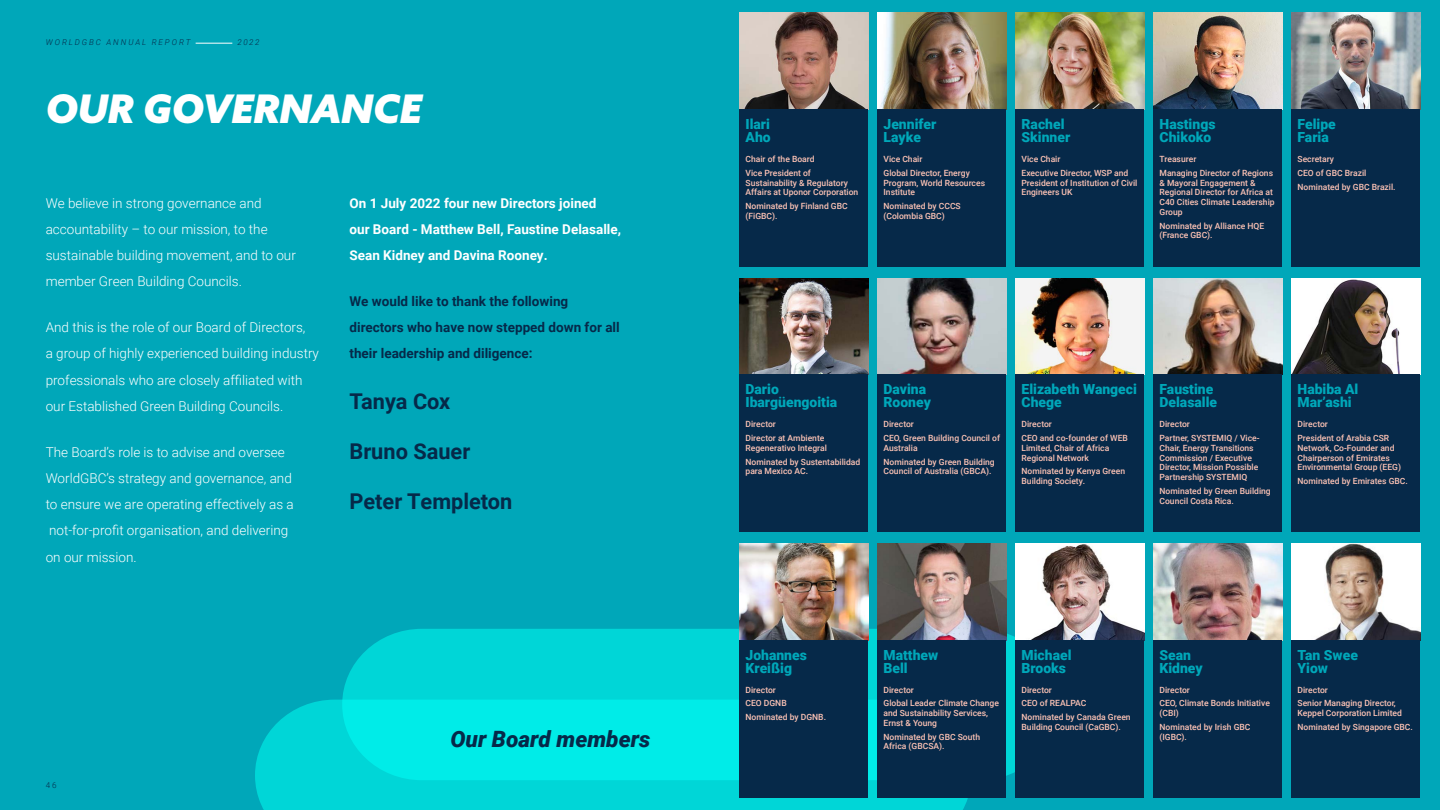
<style>
.page{position:relative;width:1440px;height:810px;background:#00a7b9}
.page>*{position:absolute;margin:0;border:0;box-sizing:border-box;transform-origin:0 0}
.t1{font:italic 900 39.45px "Azo Sans";color:#fff}
.t2{font:italic 900 22.5px "Roboto";color:#062949}
.t3{font:700 21.75px "Roboto";color:#062949}
.t4{font:900 13.95px/13px "Roboto";color:#00a7b9}
.t5{font:300 13.5px/26.2px "Roboto";color:#fff}
.t6{font:700 13.5px/26.2px "Roboto";color:#fff}
.t7{font:700 13.5px/26.2px "Roboto";color:#062949}
.t8{font:500 8.55px/13.7px "Roboto";color:#fdc3b5}
.t9{font:italic 300 8.02px "Roboto";letter-spacing:.235em;color:#062949}
.t10{font:300 8.02px "Roboto";color:#062949}
</style>
<div class="page">
<svg style="left:255px;top:700px;width:717px;height:110px;background:#00d1d3"></svg>
<svg style="left:342px;top:629px;width:674px;height:151px;background:#00dedd"></svg>
<img style="left:740px;top:543px;width:128px;height:97px">
<div style="left:740px;top:640px;width:128px;height:157px;background:#062949"></div>
<img style="left:878px;top:543px;width:128px;height:97px">
<div style="left:878px;top:640px;width:128px;height:157px;background:#062949"></div>
<img style="left:1154px;top:543px;width:128px;height:97px">
<div style="left:1154px;top:640px;width:128px;height:157px;background:#062949"></div>
<img style="left:1016px;top:543px;width:128px;height:97px">
<div style="left:1016px;top:640px;width:128px;height:157px;background:#062949"></div>
<img style="left:1292px;top:543px;width:128px;height:97px">
<div style="left:1292px;top:640px;width:128px;height:157px;background:#062949"></div>
<img style="left:1154px;top:278px;width:128px;height:97px">
<div style="left:1154px;top:375px;width:128px;height:157px;background:#062949"></div>
<img style="left:1292px;top:278px;width:128px;height:97px">
<div style="left:1292px;top:375px;width:128px;height:157px;background:#062949"></div>
<img style="left:740px;top:13px;width:128px;height:96px">
<div style="left:740px;top:109px;width:128px;height:158px;background:#062949"></div>
<img style="left:878px;top:13px;width:128px;height:96px">
<div style="left:878px;top:109px;width:128px;height:158px;background:#062949"></div>
<img style="left:1016px;top:13px;width:128px;height:96px">
<div style="left:1016px;top:109px;width:128px;height:158px;background:#062949"></div>
<img style="left:740px;top:278px;width:128px;height:97px">
<div style="left:740px;top:375px;width:128px;height:157px;background:#062949"></div>
<img style="left:878px;top:278px;width:128px;height:97px">
<div style="left:878px;top:375px;width:128px;height:157px;background:#062949"></div>
<img style="left:1016px;top:278px;width:128px;height:97px">
<div style="left:1016px;top:375px;width:128px;height:157px;background:#062949"></div>
<img style="left:1154px;top:13px;width:128px;height:96px">
<div style="left:1154px;top:109px;width:128px;height:158px;background:#062949"></div>
<img style="left:1292px;top:13px;width:128px;height:96px">
<div style="left:1292px;top:109px;width:128px;height:158px;background:#062949"></div>
<hr style="left:196px;top:43px;width:36px;height:1px;background:#fff">
<p class="t9" style="left:46px;top:37px;width:146px">WORLDGBC ANNUAL REPORT</p>
<p class="t9" style="left:237px;top:37px;width:24px">2022</p>
<h1 class="t1" style="left:46px;top:82px;width:378px">OUR GOVERNANCE</h1>
<h3 class="t5" style="left:46px;top:189px;width:252px">We believe in strong governance and accountability – to our mission, to the sustainable building movement, and to our member Green Building Councils.</h3>
<h3 class="t5" style="left:46px;top:314px;width:275px">And this is the role of our Board of Directors,<br>a group of highly experienced building industry professionals who are closely affiliated with our Established Green Building Councils.</h3>
<h3 class="t5" style="left:46px;top:438px;width:250px">The Board’s role is to advise and oversee WorldGBC’s strategy and governance, and to ensure we are operating effectively as a not-for-profit organisation, and delivering on our mission.</h3>
<h3 class="t6" style="left:349px;top:189px;width:273px">On 1 July 2022 four new Directors joined<br>our Board - Matthew Bell, Faustine Delasalle,<br>Sean Kidney and Davina Rooney.</h3>
<h3 class="t7" style="left:349px;top:287px;width:272px">We would like to thank the following directors who have now stepped down for all their leadership and diligence:</h3>
<h3 class="t3" style="left:350px;top:386px;width:102px">Tanya Cox</h3>
<h3 class="t3" style="left:350px;top:436px;width:122px">Bruno Sauer</h3>
<h3 class="t3" style="left:350px;top:486px;width:164px">Peter Templeton</h3>
<p class="t10" style="left:46px;top:779px;width:12px">46</p>
<h2 class="t2" style="left:450px;top:724px;width:202px">Our Board members</h2>
<h3 class="t4" style="left:746px;top:117px;width:27px">Ilari<br>Aho</h3>
<p class="t8" style="left:746px;top:152px;width:71px">Chair of the Board<br>Vice President of</p>
<p class="t8" style="left:746px;top:177px;width:114px;line-height:9.8px">Sustainability &amp; Regulatory<br>Affairs at Uponor Corporation</p>
<p class="t8" style="left:746px;top:201px;width:104px;line-height:9.8px">Nominated by Finland GBC (FiGBC).</p>
<h3 class="t4" style="left:884px;top:117px;width:54px">Jennifer<br>Layke</h3>
<p class="t8" style="left:884px;top:152px;width:88px">Vice Chair<br>Global Director, Energy</p>
<p class="t8" style="left:884px;top:177px;width:103px;line-height:9.8px">Program, World Resources<br>Institute</p>
<p class="t8" style="left:884px;top:201px;width:79px;line-height:9.8px">Nominated by CCCS (Colombia GBC)</p>
<h3 class="t4" style="left:1022px;top:117px;width:50px">Rachel<br>Skinner</h3>
<p class="t8" style="left:1022px;top:152px;width:108px">Vice Chair<br>Executive Director, WSP and</p>
<p class="t8" style="left:1022px;top:177px;width:117px;line-height:9.8px">President of Institution of Civil<br>Engineers UK</p>
<h3 class="t4" style="left:1160px;top:117px;width:57px">Hastings<br>Chikoko</h3>
<p class="t8" style="left:1160px;top:152px;width:115px">Treasurer<br>Managing Director of Regions</p>
<p class="t8" style="left:1160px;top:177px;width:117px;line-height:9.8px">&amp; Mayoral Engagement &amp;<br>Regional Director for Africa at<br>C40 Cities Climate Leadership<br>Group</p>
<p class="t8" style="left:1160px;top:220px;width:106px;line-height:9.8px">Nominated by Alliance HQE (France GBC).</p>
<h3 class="t4" style="left:1298px;top:117px;width:40px">Felipe<br>Faria</h3>
<p class="t8" style="left:1298px;top:152px;width:100px">Secretary<br>CEO of GBC Brazil<br>Nominated by GBC Brazil.</p>
<h3 class="t4" style="left:746px;top:382px;width:93px">Dario<br>Ibargüengoitia</h3>
<p class="t8" style="left:746px;top:417px;width:80px">Director<br>Director at Ambiente</p>
<p class="t8" style="left:746px;top:441px;width:116px">Regenerativo Integral<br>Nominated by Sustentabilidad</p>
<p class="t8" style="left:746px;top:464px;width:64px">para Mexico AC.</p>
<h3 class="t4" style="left:884px;top:382px;width:49px">Davina<br>Rooney</h3>
<p class="t8" style="left:884px;top:417px;width:118px">Director<br>CEO, Green Building Council of</p>
<p class="t8" style="left:884px;top:441px;width:113px">Australia<br>Nominated by Green Building</p>
<p class="t8" style="left:884px;top:464px;width:109px">Council of Australia (GBCA).</p>
<h3 class="t4" style="left:1022px;top:382px;width:117px">Elizabeth Wangeci<br>Chege</h3>
<p class="t8" style="left:1022px;top:417px;width:108px">Director<br>CEO and co-founder of WEB</p>
<p class="t8" style="left:1022px;top:443px;width:89px;line-height:9.8px">Limited, Chair of Africa<br>Regional Network</p>
<p class="t8" style="left:1022px;top:466px;width:105px;line-height:9.8px">Nominated by Kenya Green<br>Building Society.</p>
<h3 class="t4" style="left:1160px;top:382px;width:59px">Faustine<br>Delasalle</h3>
<p class="t8" style="left:1160px;top:417px;width:102px">Director<br>Partner, SYSTEMIQ / Vice-</p>
<p class="t8" style="left:1160px;top:443px;width:100px;line-height:9.8px">Chair, Energy Transitions<br>Commission / Executive<br>Director, Mission Possible<br>Partnership SYSTEMIQ</p>
<p class="t8" style="left:1160px;top:486px;width:113px;line-height:9.8px">Nominated by Green Building<br>Council Costa Rica.</p>
<h3 class="t4" style="left:1298px;top:382px;width:62px">Habiba Al<br>Mar’ashi</h3>
<p class="t8" style="left:1298px;top:417px;width:93px">Director<br>President of Arabia CSR</p>
<p class="t8" style="left:1298px;top:443px;width:105px;line-height:9.8px">Network, Co-Founder and<br>Chairperson of Emirates<br>Environmental Group (EEG)</p>
<p class="t8" style="left:1298px;top:474px;width:112px">Nominated by Emirates GBC.</p>
<h3 class="t4" style="left:746px;top:648px;width:63px">Johannes<br>Kreißig</h3>
<p class="t8" style="left:746px;top:683px;width:82px">Director<br>CEO DGNB<br>Nominated by DGNB.</p>
<h3 class="t4" style="left:884px;top:648px;width:56px">Matthew<br>Bell</h3>
<p class="t8" style="left:884px;top:683px;width:117px">Director<br>Global Leader Climate Change</p>
<p class="t8" style="left:884px;top:708px;width:106px;line-height:9.8px">and Sustainability Services,<br>Ernst &amp; Young</p>
<p class="t8" style="left:884px;top:731px;width:98px;line-height:9.8px">Nominated by GBC South<br>Africa (GBCSA).</p>
<h3 class="t4" style="left:1022px;top:648px;width:51px">Michael<br>Brooks</h3>
<p class="t8" style="left:1022px;top:683px;width:111px">Director<br>CEO of REALPAC<br>Nominated by Canada Green</p>
<p class="t8" style="left:1022px;top:720px;width:101px">Building Council (CaGBC).</p>
<h3 class="t4" style="left:1160px;top:648px;width:45px">Sean<br>Kidney</h3>
<p class="t8" style="left:1160px;top:683px;width:112px">Director<br>CEO, Climate Bonds Initiative</p>
<p class="t8" style="left:1160px;top:706px;width:92px">(CBI)<br>Nominated by Irish GBC</p>
<p class="t8" style="left:1160px;top:730px;width:29px">(IGBC).</p>
<h3 class="t4" style="left:1298px;top:648px;width:62px">Tan Swee<br>Yiow</h3>
<p class="t8" style="left:1298px;top:683px;width:100px">Director<br>Senior Managing Director,</p>
<p class="t8" style="left:1298px;top:706px;width:117px">Keppel Corporation Limited<br>Nominated by Singapore GBC.</p>
</div>
